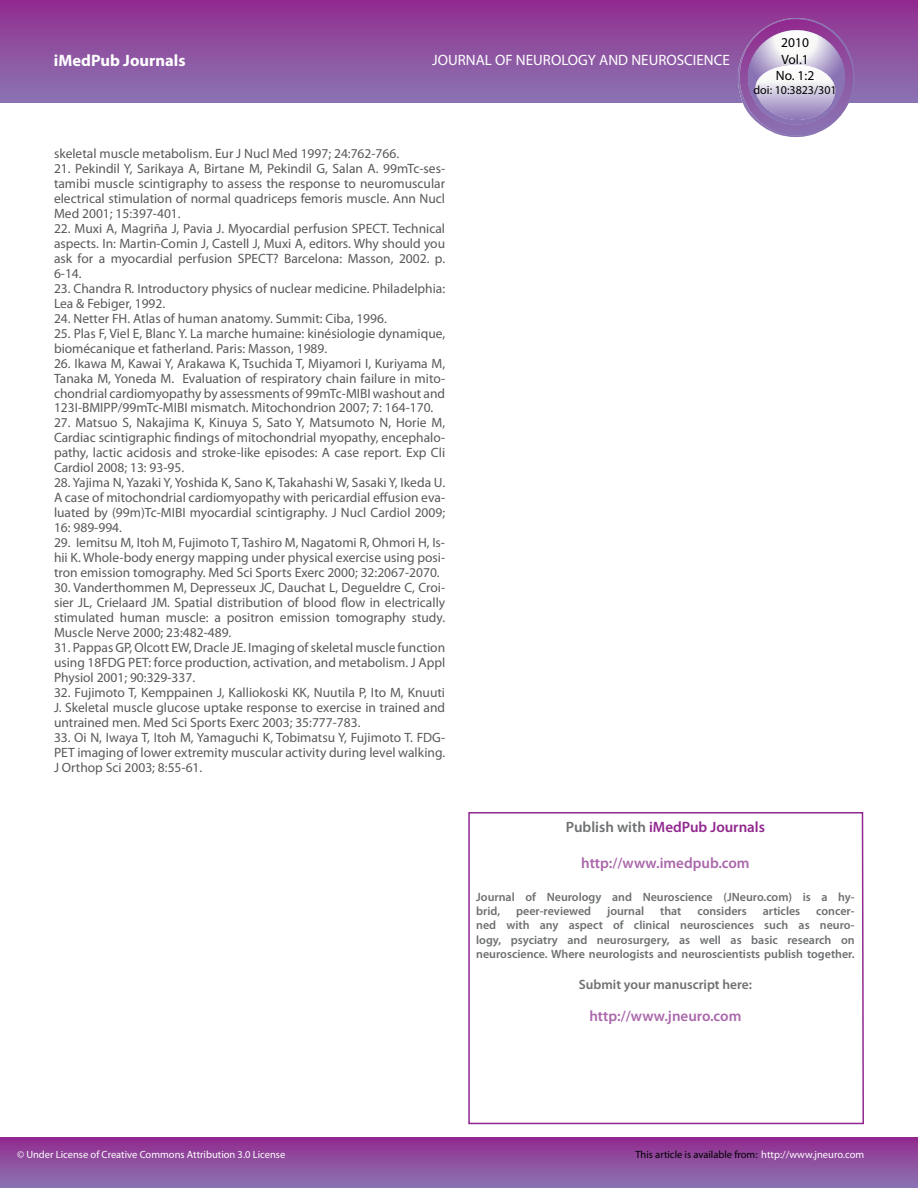
<style>
.page{position:relative;width:918px;height:1188px;background:#fff}
.page>*{position:absolute;margin:0;border:0;box-sizing:border-box;transform-origin:0 0}
.t1{font:700 16.5px "Myriad Pro";color:#fff}
.t2{font:600 15px "Myriad Pro";color:#aa68ab}
.t3{font:15px "Myriad Pro";color:#fff}
.t4{font:600 15px "Myriad Pro";color:#91278f}
.t5{font:13.5px/15px "Myriad Pro";color:#58595b;text-align:justify}
.t6{font:600 13.5px "Myriad Pro";color:#6d6f71}
.t7{font:13.5px/16.2px "Myriad Pro";color:#000;text-align:center}
.t8{font:600 12px/14.4px "Myriad Pro";color:#6d6f71}
.t9{font:12px "Myriad Pro";color:#000}
.t10{font:10.5px "Myriad Pro";color:#fff}
.t11{font:10.5px "Myriad Pro";color:#000}
.s1{color:#6d6f71}
.s2{color:#fff}
</style>
<div class="page">
<svg style="left:468px;top:812px;width:396px;height:313px"></svg>
<div style="left:0;top:1138px;width:918px;height:50px;background:linear-gradient(to bottom,#922b8e,#8b73b2)"></div>
<div style="left:0;top:0;width:918px;height:102px;background:linear-gradient(to bottom,#922c8f,#8a74b3)"></div>
<svg style="left:738px;top:18px;width:116px;height:119px"></svg>
<p class="t1" style="left:54px;top:50px;width:133px">iMedPub Journals</p>
<p class="t3" style="left:432px;top:51px;width:299px">JOURNAL OF NEUROLOGY AND NEUROSCIENCE</p>
<p class="t5" style="left:54px;top:145px;width:347px">skeletal muscle metabolism. Eur J Nucl Med 1997; 24:762-766.</p>
<p class="t5" style="left:54px;top:160px;width:393px">21. Pekindil Y, Sarikaya A, Birtane M, Pekindil G, Salan A. 99mTc-ses&shy;tamibi muscle scintigraphy to assess the response to neuromuscular electrical stimulation of normal quadriceps femoris muscle. Ann Nucl Med 2001; 15:397-401.</p>
<p class="t5" style="left:54px;top:220px;width:393px">22. Muxi A, Magriña J, Pavia J. Myocardial perfusion SPECT. Technical aspects. In: Martin-Comin J, Castell J, Muxi A, editors. Why should you ask for a myocardial perfusion SPECT? Barcelona: Masson, 2002. p.<br>6-14.</p>
<p class="t5" style="left:54px;top:280px;width:393px">23. Chandra R. Introductory physics of nuclear medicine. Philadelphia:<br>Lea &amp; Febiger, 1992.</p>
<p class="t5" style="left:54px;top:310px;width:334px">24. Netter FH. Atlas of human anatomy. Summit: Ciba, 1996.</p>
<p class="t5" style="left:54px;top:325px;width:393px">25. Plas F, Viel E, Blanc Y. La marche humaine: kinésiologie dynamique, biomécanique et fatherland. Paris: Masson, 1989.</p>
<p class="t5" style="left:54px;top:355px;width:393px">26. Ikawa M, Kawai Y, Arakawa K, Tsuchida T, Miyamori I, Kuriyama M, Tanaka M, Yoneda M. Evaluation of respiratory chain failure in mito&shy;chondrial cardiomyopathy by assessments of 99mTc-MIBI washout and 123I-BMIPP/99mTc-MIBI mismatch. Mitochondrion 2007; 7: 164-170.</p>
<p class="t5" style="left:54px;top:415px;width:393px">27. Matsuo S, Nakajima K, Kinuya S, Sato Y, Matsumoto N, Horie M, Cardiac scintigraphic findings of mitochondrial myopathy, encephalo&shy;pathy, lactic acidosis and stroke-like episodes: A case report. Exp Cli Cardiol 2008; 13: 93-95.</p>
<p class="t5" style="left:54px;top:475px;width:393px">28. Yajima N, Yazaki Y, Yoshida K, Sano K, Takahashi W, Sasaki Y, Ikeda U.<br>A case of mitochondrial cardiomyopathy with pericardial effusion eva&shy;luated by (99m)Tc-MIBI myocardial scintigraphy. J Nucl Cardiol 2009; 16: 989-994.</p>
<p class="t5" style="left:54px;top:535px;width:393px">29. Iemitsu M, Itoh M, Fujimoto T, Tashiro M, Nagatomi R, Ohmori H, Is&shy;hii K. Whole-body energy mapping under physical exercise using posi&shy;tron emission tomography. Med Sci Sports Exerc 2000; 32:2067-2070.</p>
<p class="t5" style="left:54px;top:580px;width:393px">30. Vanderthommen M, Depresseux JC, Dauchat L, Degueldre C, Croi&shy;sier JL, Crielaard JM. Spatial distribution of blood flow in electrically stimulated human muscle: a positron emission tomography study.<br>Muscle Nerve 2000; 23:482-489.</p>
<p class="t5" style="left:54px;top:640px;width:393px">31. Pappas GP, Olcott EW, Dracle JE. Imaging of skeletal muscle function using 18FDG PET: force production, activation, and metabolism. J Appl Physiol 2001; 90:329-337.</p>
<p class="t5" style="left:54px;top:685px;width:393px">32. Fujimoto T, Kemppainen J, Kalliokoski KK, Nuutila P, Ito M, Knuuti J. Skeletal muscle glucose uptake response to exercise in trained and untrained men. Med Sci Sports Exerc 2003; 35:777-783.</p>
<p class="t5" style="left:54px;top:730px;width:393px">33. Oi N, Iwaya T, Itoh M, Yamaguchi K, Tobimatsu Y, Fujimoto T. FDG-PET imaging of lower extremity muscular activity during level walking.<br>J Orthop Sci 2003; 8:55-61.</p>
<p class="t7" style="left:776px;top:34px;width:40px">2010<br>Vol.1<br>No. 1:2</p>
<p class="t9" style="left:754px;top:83px;width:85px">doi: 10:3823/301</p>
<p class="t4" style="left:566px;top:818px;width:201px"><span class="s1">Publish with</span> iMedPub Journals</p>
<p class="t2" style="left:581px;top:854px;width:170px">http://www.imedpub.com</p>
<p class="t8" style="left:476px;top:889px;width:380px">Journal of Neurology and Neuroscience (JNeuro.com) is a hy&shy;brid,</p>
<p class="t8" style="left:516px;top:903px;width:77px">peer-reviewed</p>
<p class="t8" style="left:607px;top:903px;width:39px">journal</p>
<p class="t8" style="left:660px;top:903px;width:23px">that</p>
<p class="t8" style="left:697px;top:903px;width:51px">considers</p>
<p class="t8" style="left:763px;top:903px;width:39px">articles</p>
<p class="t8" style="left:476px;top:903px;width:380px;text-align:justify;text-indent:340px">concer&shy;ned with any aspect of clinical neurosciences such as neuro&shy;logy, psyciatry and neurosurgery, as well as basic research on neuroscience. Where neurologists and neuroscientists publish together.</p>
<p class="t6" style="left:579px;top:976px;width:175px">Submit your manuscript here:</p>
<p class="t2" style="left:589px;top:1007px;width:153px">http://www.jneuro.com</p>
<p class="t10" style="left:17px;top:1148px;width:270px">© Under License of Creative Commons Attribution 3.0 License</p>
<p class="t11" style="left:635px;top:1148px;width:230px">This article is available from: <span class="s2">http://www.jneuro.com</span></p>
</div>
